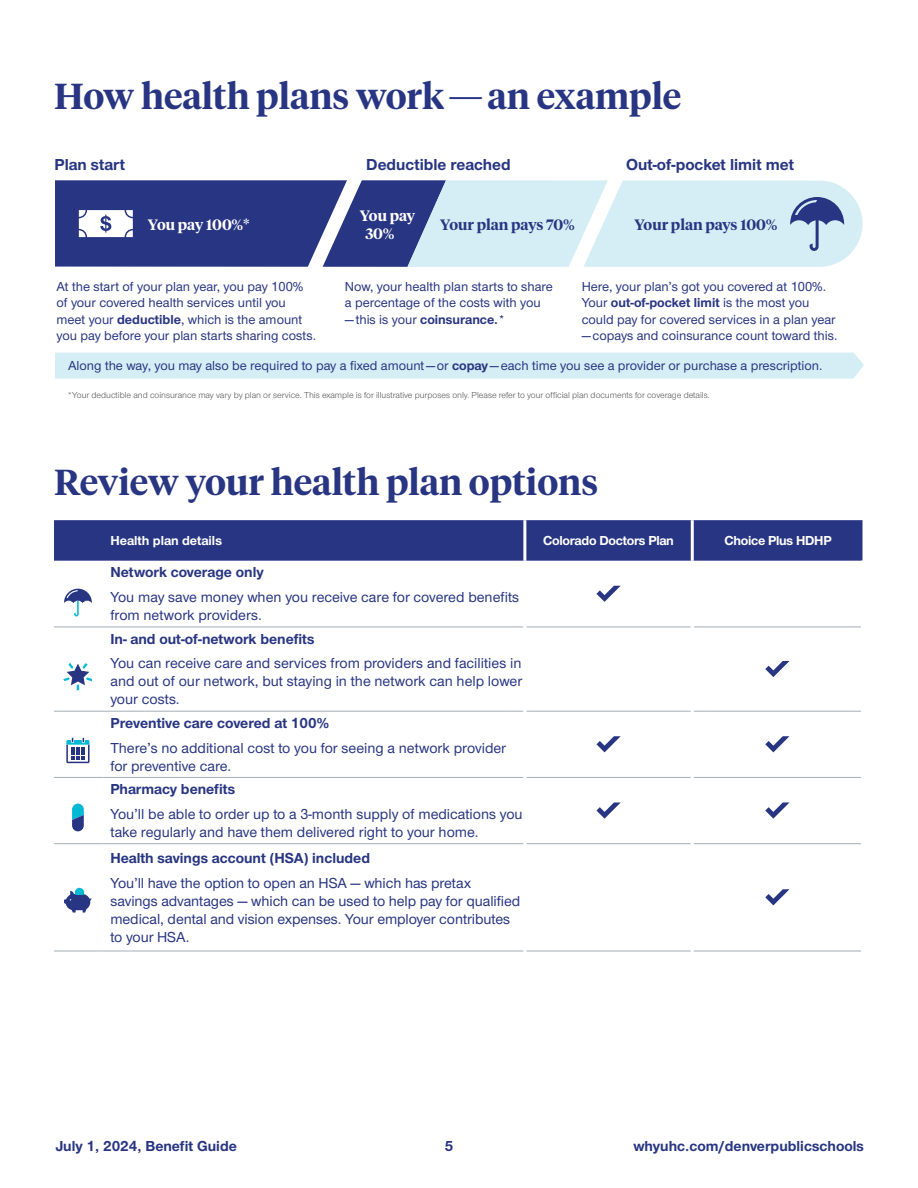
<style>
.page{position:relative;width:918px;height:1188px;background:#fff}
.page>*{position:absolute;margin:0;border:0;box-sizing:border-box;transform-origin:0 0}
.t1{font:600 36px "UHC Serif Headline";color:#283582}
.t2{font:700 16.5px "UHC Sans";color:#283582}
.t3{font:500 15px/24.8px "UHC Sans";color:#283582}
.t4{font:700 15px "UHC Sans";color:#283582}
.t5{font:600 15px "UHC Serif Headline";color:#283582}
.t6{font:600 15px/18px "UHC Serif Headline";color:#fff}
.t7{font:500 13.5px/16.5px "UHC Sans";color:#283582}
.t8{font:700 13.5px "UHC Sans";letter-spacing:-.02em;color:#fff}
.t9{font:700 13.5px "UHC Sans";color:#fff}
.t10{font:9px "UHC Sans";color:#57585a}
.s1{font-weight:700}
</style>
<div class="page">
<div style="left:55px;top:353px;width:809px;height:26px;background:#d5eef5"></div>
<svg style="left:55px;top:180px;width:807px;height:87px;background:#8c9ec3"></svg>
<div style="left:54px;top:520px;width:808px;height:41px;background:#283582"></div>
<hr style="left:526px;top:627px;width:165px;height:1px;background:#a2aeb6">
<hr style="left:694px;top:627px;width:167px;height:1px;background:#a2aeb6">
<hr style="left:526px;top:711px;width:165px;height:1px;background:#a2aeb6">
<hr style="left:694px;top:711px;width:167px;height:1px;background:#a2aeb6">
<hr style="left:526px;top:777px;width:165px;height:1px;background:#a2aeb6">
<hr style="left:694px;top:777px;width:167px;height:1px;background:#a2aeb6">
<hr style="left:526px;top:843px;width:165px;height:1px;background:#a2aeb6">
<hr style="left:694px;top:843px;width:167px;height:1px;background:#a2aeb6">
<hr style="left:526px;top:951px;width:165px;height:1px;background:#a2aeb6">
<hr style="left:694px;top:951px;width:167px;height:1px;background:#a2aeb6">
<hr style="left:54px;top:627px;width:50px;height:1px;background:#a2aeb6">
<hr style="left:104px;top:627px;width:419px;height:1px;background:#a2aeb6">
<hr style="left:54px;top:711px;width:50px;height:1px;background:#a2aeb6">
<hr style="left:104px;top:711px;width:419px;height:1px;background:#a2aeb6">
<hr style="left:54px;top:777px;width:50px;height:1px;background:#a2aeb6">
<hr style="left:104px;top:777px;width:419px;height:1px;background:#a2aeb6">
<hr style="left:54px;top:843px;width:50px;height:1px;background:#a2aeb6">
<hr style="left:104px;top:843px;width:419px;height:1px;background:#a2aeb6">
<hr style="left:54px;top:951px;width:50px;height:1px;background:#a2aeb6">
<hr style="left:104px;top:951px;width:419px;height:1px;background:#a2aeb6">
<hr style="left:523px;top:520px;width:3px;height:41px;background:#fff">
<hr style="left:691px;top:520px;width:3px;height:41px;background:#fff">
<svg style="left:596px;top:586px;width:25px;height:16px"></svg>
<svg style="left:765px;top:661px;width:25px;height:16px"></svg>
<svg style="left:596px;top:736px;width:25px;height:16px"></svg>
<svg style="left:765px;top:736px;width:25px;height:16px"></svg>
<svg style="left:596px;top:802px;width:25px;height:17px"></svg>
<svg style="left:765px;top:802px;width:25px;height:17px"></svg>
<svg style="left:765px;top:889px;width:25px;height:16px"></svg>
<svg style="left:64px;top:589px;width:28px;height:27px"></svg>
<svg style="left:63px;top:663px;width:29px;height:28px"></svg>
<svg style="left:66px;top:738px;width:24px;height:25px"></svg>
<svg style="left:72px;top:804px;width:12px;height:27px"></svg>
<svg style="left:64px;top:888px;width:28px;height:25px"></svg>
<h2 class="t1" style="left:54px;top:71px;width:629px">How health plans work — an example</h2>
<h3 class="t2" style="left:55px;top:153px;width:72px">Plan start</h3>
<p class="t6" style="left:148px;top:215px;width:103px">You pay 100%*</p>
<h3 class="t2" style="left:366px;top:153px;width:146px">Deductible reached</h3>
<p class="t6" style="left:365px;top:206px;width:52px;text-indent:-5px">You pay<br>30%</p>
<p class="t5" style="left:440px;top:214px;width:136px">Your plan pays 70%</p>
<h3 class="t2" style="left:626px;top:153px;width:170px">Out‑of‑pocket limit met</h3>
<p class="t5" style="left:634px;top:214px;width:145px">Your plan pays 100%</p>
<p class="t7" style="left:582px;top:277px;width:255px">Here, your plan’s got you covered at 100%.<br>Your <span class="s1">out‑of‑pocket limit</span> is the most you could pay for covered services in a plan year</p>
<p class="t7" style="left:582px;top:327px;width:257px">— copays and coinsurance count toward this.</p>
<p class="t7" style="left:68px;top:357px;width:756px">Along the way, you may also be required to pay a fixed amount — or <span class="s1">copay</span> — each time you see a provider or purchase a prescription.</p>
<p class="t10" style="left:67px;top:389px;width:644px">*Your deductible and coinsurance may vary by plan or service. This example is for illustrative purposes only. Please refer to your official plan documents for coverage details.</p>
<p class="t7" style="left:57px;top:277px;width:261px">At the start of your plan year, you pay 100% of your covered health services until you meet your <span class="s1">deductible</span>, which is the amount you pay before your plan starts sharing costs.</p>
<p class="t7" style="left:345px;top:277px;width:210px">Now, your health plan starts to share a percentage of the costs with you</p>
<p class="t7" style="left:345px;top:310px;width:162px">— this is your <span class="s1">coinsurance.</span>*</p>
<h2 class="t1" style="left:54px;top:457px;width:546px">Review your health plan options</h2>
<p class="t9" style="left:110px;top:531px;width:113px">Health plan details</p>
<p class="t8" style="left:543px;top:531px;width:132px">Colorado Doctors Plan</p>
<p class="t8" style="left:724px;top:531px;width:109px">Choice Plus HDHP</p>
<p class="t3" style="left:110px;top:559px;width:410px"><span class="s1">Network coverage only<br></span>You may save money when you receive care for covered benefits</p>
<p class="t3" style="left:110px;top:602px;width:153px">from network providers.</p>
<p class="t3" style="left:110px;top:626px;width:413px"><span class="s1">In‑ and out‑of‑network benefits<br></span>You can receive care and services from providers and facilities in</p>
<p class="t3" style="left:110px;top:672px;width:413px;line-height:18px">and out of our network, but staying in the network can help lower your costs.</p>
<p class="t3" style="left:110px;top:710px;width:397px"><span class="s1">Preventive care covered at 100%<br></span>There’s no additional cost to you for seeing a network provider</p>
<p class="t3" style="left:110px;top:753px;width:122px">for preventive care.</p>
<p class="t3" style="left:110px;top:776px;width:414px"><span class="s1">Pharmacy benefits<br></span>You’ll be able to order up to a 3-month supply of medications you</p>
<p class="t3" style="left:110px;top:819px;width:370px">take regularly and have them delivered right to your home.</p>
<p class="t3" style="left:110px;top:845px;width:362px"><span class="s1">Health savings account (HSA) included<br></span>You’ll have the option to open an HSA — which has pretax</p>
<p class="t3" style="left:110px;top:891px;width:411px;line-height:18px">savings advantages — which can be used to help pay for qualified medical, dental and vision expenses. Your employer contributes to your HSA.</p>
<p class="t4" style="left:56px;top:1136px;width:183px">July 1, 2024, Benefit Guide</p>
<p class="t4" style="left:445px;top:1136px;width:10px">5</p>
<p class="t4" style="left:633px;top:1136px;width:232px">whyuhc.com/denverpublicschools</p>
</div>
